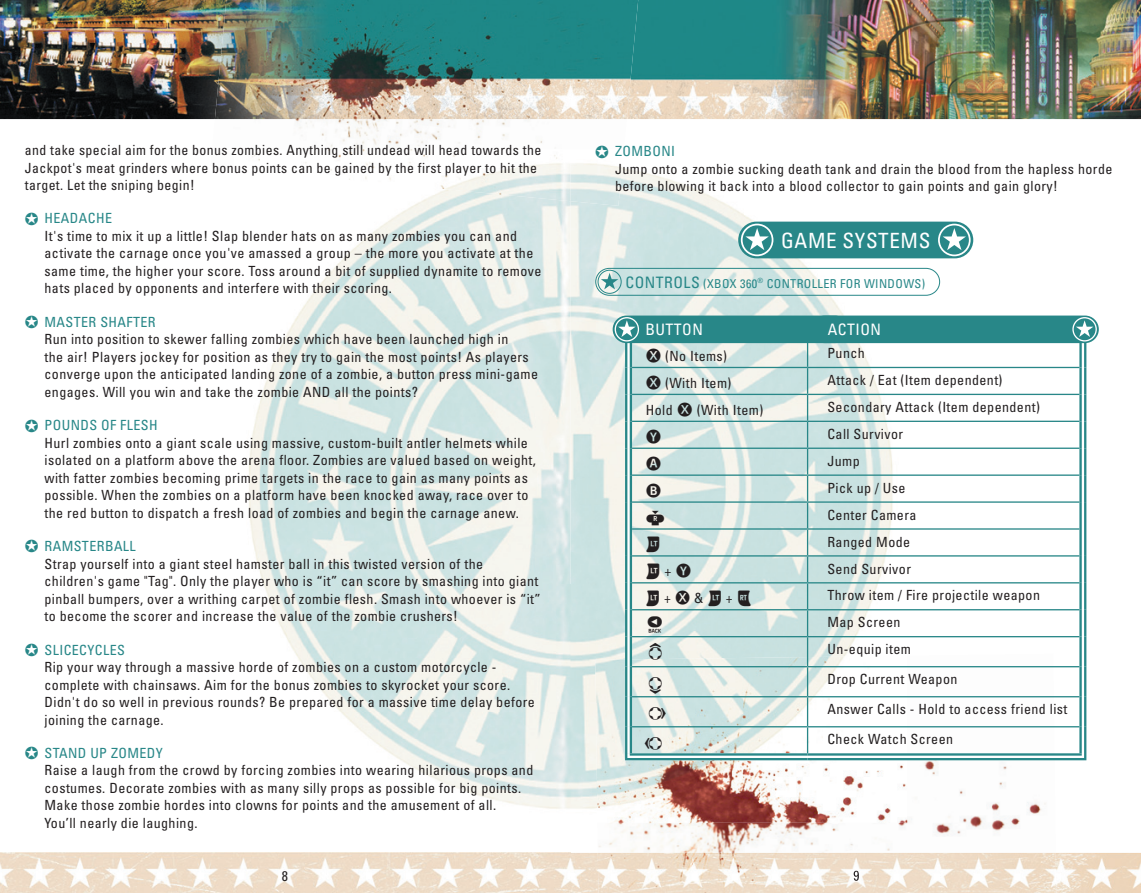
<style>
.page{position:relative;width:1141px;height:893px;background:#fff}
.page>*{position:absolute;margin:0;border:0;box-sizing:border-box;transform-origin:0 0}
.t1{font:condensed 21px "Univers";letter-spacing:.03em;color:#fff}
.t2{font:condensed 15.75px "Univers";letter-spacing:.03em;color:#fff}
.t3{font:condensed 14px/17.5px "Univers";letter-spacing:.03em;color:#231f20}
.t4{font:condensed 12.25px "Univers";letter-spacing:.03em;color:#288788}
.s1{color:#288788}
.s2{font-size:15.75px}
</style>
<div class="page">
<img style="left:249px;top:201px;width:321px;height:608px">
<img style="left:0;top:853px;width:1141px;height:40px">
<img style="left:570px;top:169px;width:337px;height:531px">
<img style="left:570px;top:700px;width:25px;height:109px">
<img style="left:0;top:0;width:1141px;height:119px">
<img style="left:210px;top:119px;width:417px;height:82px">
<img style="left:234px;top:149px;width:336px;height:52px">
<img style="left:570px;top:149px;width:54px;height:57px">
<img style="left:215px;top:0;width:423px;height:119px">
<img style="left:597px;top:654px;width:459px;height:239px">
<img style="left:595px;top:656px;width:312px;height:167px">
<svg style="left:854px;top:871px;width:5px;height:10px"></svg>
<div style="left:738px;top:222px;width:235px;height:36px;background:#288788;border-radius:18px"></div>
<svg style="left:745px;top:228px;width:24px;height:22px"></svg>
<div style="left:741px;top:224px;width:32px;height:32px;border:2px solid #fff;border-radius:50%"></div>
<svg style="left:943px;top:228px;width:23px;height:22px"></svg>
<div style="left:938px;top:224px;width:33px;height:32px;border:2px solid #fff;border-radius:50%"></div>
<div style="left:595px;top:268px;width:345px;height:28px;border:1px solid #288788;border-radius:14px"></div>
<svg style="left:601px;top:273px;width:17px;height:16px"></svg>
<div style="left:598px;top:270px;width:24px;height:24px;border:1px solid #288788;border-radius:50%"></div>
<div style="left:625px;top:753px;width:183px;height:7px;background:#fff"></div>
<div style="left:808px;top:753px;width:278px;height:7px;background:#fff"></div>
<hr style="left:625px;top:727px;width:2px;height:31px;background:#288788">
<hr style="left:1084px;top:727px;width:2px;height:31px;background:#288788">
<hr style="left:630px;top:753px;width:178px;height:3px;background:#288788">
<hr style="left:625px;top:758px;width:183px;height:2px;background:#288788">
<hr style="left:808px;top:753px;width:274px;height:3px;background:#288788">
<hr style="left:808px;top:758px;width:278px;height:2px;background:#288788">
<div style="left:613px;top:316px;width:236px;height:27px;background:#288788;border-radius:14px"></div>
<div style="left:615px;top:317px;width:24px;height:25px;border:1px solid #fff;border-radius:50%"></div>
<div style="left:811px;top:316px;width:288px;height:27px;background:#288788;border-radius:14px"></div>
<div style="left:1072px;top:317px;width:25px;height:25px;border:1px solid #fff;border-radius:50%"></div>
<svg style="left:618px;top:320px;width:475px;height:433px"></svg>
<p class="t3" style="left:25px;top:141px;width:518px">and take special aim for the bonus zombies. Anything still undead will head towards the<br>Jackpot's meat grinders where bonus points can be gained by the first player to hit the target. Let the sniping begin!</p>
<p class="t3" style="left:45px;top:210px;width:498px;text-indent:-20px"><span class="s1">✪ HEADACHE<br></span>It's time to mix it up a little! Slap blender hats on as many zombies you can and activate the carnage once you've amassed a group – the more you activate at the same time, the higher your score. Toss around a bit of supplied dynamite to remove hats placed by opponents and interfere with their scoring.</p>
<p class="t3" style="left:45px;top:313px;width:495px;text-indent:-20px"><span class="s1">✪ MASTER SHAFTER<br></span>Run into position to skewer falling zombies which have been launched high in<br>the air! Players jockey for position as they try to gain the most points! As players converge upon the anticipated landing zone of a zombie, a button press mini-game engages. Will you win and take the zombie AND all the points?</p>
<p class="t3" style="left:45px;top:416px;width:493px;text-indent:-20px"><span class="s1">✪ POUNDS OF FLESH<br></span>Hurl zombies onto a giant scale using massive, custom-built antler helmets while isolated on a platform above the arena floor. Zombies are valued based on weight, with fatter zombies becoming prime targets in the race to gain as many points as possible. When the zombies on a platform have been knocked away, race over to the red button to dispatch a fresh load of zombies and begin the carnage anew.</p>
<p class="t3" style="left:45px;top:537px;width:498px;text-indent:-20px"><span class="s1">✪ RAMSTERBALL<br></span>Strap yourself into a giant steel hamster ball in this twisted version of the children's game "Tag". Only the player who is “it” can score by smashing into giant pinball bumpers, over a writhing carpet of zombie flesh. Smash into whoever is “it” to become the scorer and increase the value of the zombie crushers!</p>
<p class="t3" style="left:45px;top:641px;width:492px;text-indent:-20px"><span class="s1">✪ SLICECYCLES<br></span>Rip your way through a massive horde of zombies on a custom motorcycle - complete with chainsaws. Aim for the bonus zombies to skyrocket your score.<br>Didn't do so well in previous rounds? Be prepared for a massive time delay before joining the carnage.</p>
<p class="t3" style="left:45px;top:744px;width:490px;text-indent:-20px"><span class="s1">✪ STAND UP ZOMEDY<br></span>Raise a laugh from the crowd by forcing zombies into wearing hilarious props and costumes. Decorate zombies with as many silly props as possible for big points.<br>Make those zombie hordes into clowns for points and the amusement of all.<br>You’ll nearly die laughing.</p>
<p class="t3" style="left:282px;top:867px;width:8px">8</p>
<p class="t3" style="left:615px;top:142px;width:499px;text-indent:-20px"><span class="s1">✪ ZOMBONI<br></span>Jump onto a zombie sucking death tank and drain the blood from the hapless horde before blowing it back into a blood collector to gain points and gain glory!</p>
<h1 class="t1" style="left:781px;top:227px;width:151px">GAME SYSTEMS</h1>
<p class="t4" style="left:626px;top:275px;width:301px"><span class="s2">CONTROLS</span> (XBOX 360<sup>®</sup> CONTROLLER FOR WINDOWS)</p>
<p class="t2" style="left:645px;top:319px;width:59px">BUTTON</p>
<p class="t2" style="left:828px;top:319px;width:55px">ACTION</p>
<p class="t3" style="left:665px;top:347px;width:64px">(No Items)</p>
<p class="t3" style="left:827px;top:344px;width:39px">Punch</p>
<p class="t3" style="left:665px;top:374px;width:68px">(With Item)</p>
<p class="t3" style="left:827px;top:371px;width:177px">Attack / Eat (Item dependent)</p>
<p class="t3" style="left:646px;top:401px;width:28px">Hold</p>
<p class="t3" style="left:697px;top:401px;width:68px">(With Item)</p>
<p class="t3" style="left:827px;top:393px;width:214px;line-height:26.9px">Secondary Attack (Item dependent)<br>Call Survivor<br>Jump<br>Pick up / Use<br>Center Camera<br>Ranged Mode</p>
<p class="t3" style="left:665px;top:562px;width:8px">+</p>
<p class="t3" style="left:827px;top:560px;width:85px">Send Survivor</p>
<p class="t3" style="left:664px;top:589px;width:8px">+</p>
<p class="t3" style="left:694px;top:589px;width:11px">&amp;</p>
<p class="t3" style="left:726px;top:589px;width:8px">+</p>
<p class="t3" style="left:827px;top:582px;width:214px;line-height:26.9px">Throw item / Fire projectile weapon<br>Map Screen<br>Un-equip item</p>
<p class="t3" style="left:827px;top:670px;width:132px">Drop Current Weapon</p>
<p class="t3" style="left:827px;top:700px;width:241px">Answer Calls - Hold to access friend list</p>
<p class="t3" style="left:827px;top:730px;width:127px">Check Watch Screen</p>
</div>
